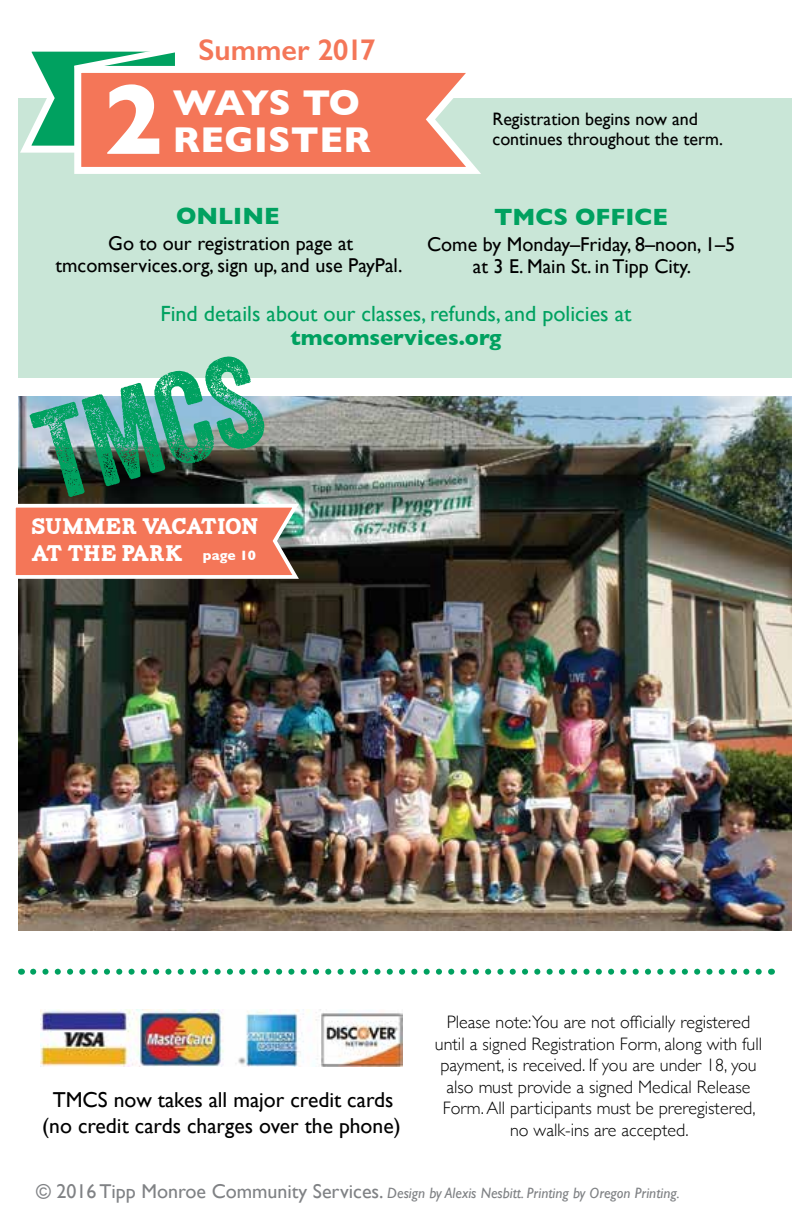
<style>
.page{position:relative;width:792px;height:1224px;background:#fff}
.page>*{position:absolute;margin:0;border:0;box-sizing:border-box;transform-origin:0 0}
.t1{font:125.2px "Veneer Two";color:#00a160}
.t2{font:700 101.2px "Gill Sans";color:#fff}
.t3{font:700 36.6px "Gill Sans";letter-spacing:.01em;color:#fff}
.t4{font:600 30px "Gill Sans";color:#f47658}
.t5{font:700 24px "Gill Sans";color:#00a160}
.t6{font:22.6px/27px "Carton";letter-spacing:-.035em;color:#fff}
.t7{font:22px "Gill Sans";color:#00a160}
.t8{font:700 22px "Gill Sans";color:#00a160}
.t9{font:21.6px/26px "Gill Sans";color:#000;text-align:center}
.t10{font:20px/22px "Gill Sans";color:#000;text-align:center}
.t11{font:300 18px/21.6px "Gill Sans";color:#000;text-align:center}
.t12{font:18px/20px "Gill Sans";color:#000}
.t13{font:italic 15px "Gill Sans";color:#808285}
.s1{font-family:"Gill Sans";font-weight:700;font-size:13.8px}
.s2{font-style:normal;font-size:20px}
</style>
<div class="page">
<div style="left:18px;top:99px;width:774px;height:279px;background:#c9e6d7"></div>
<img style="left:40px;top:1010px;width:363px;height:57px">
<svg style="left:74px;top:72px;width:415px;height:102px"></svg>
<svg style="left:18px;top:51px;width:167px;height:105px"></svg>
<svg style="left:33px;top:969px;width:729px;height:6px"></svg>
<img style="left:18px;top:397px;width:774px;height:533px">
<svg style="left:15px;top:502px;width:287px;height:79px"></svg>
<h2 class="t2" style="left:103px;top:39px;width:62px">2</h2>
<h3 class="t4" style="left:199px;top:32px;width:179px">Summer 2017</h3>
<h3 class="t3" style="left:173px;top:73px;width:189px">WAYS TO</h3>
<h3 class="t3" style="left:173px;top:111px;width:200px">REGISTER</h3>
<p class="t12" style="left:492px;top:109px;width:232px">Registration begins now and continues throughout the term.</p>
<h3 class="t5" style="left:176px;top:197px;width:105px">ONLINE</h3>
<p class="t10" style="left:56px;top:232px;width:348px">Go to our registration page at tmcomservices.org, sign up, and use PayPal.</p>
<h3 class="t5" style="left:494px;top:198px;width:175px">TMCS OFFICE</h3>
<p class="t10" style="left:427px;top:233px;width:309px">Come by Monday–Friday, 8–noon, 1–5 at 3 E. Main St. in Tipp City.</p>
<p class="t7" style="left:160px;top:300px;width:473px">Find details about our classes, refunds, and policies at</p>
<p class="t8" style="left:290px;top:320px;width:213px">tmcomservices.org</p>
<h1 class="t1" style="left:20px;top:385px;width:228px;rotate:-16deg">TMCS</h1>
<p class="t6" style="left:31px;top:513px;width:229px">SUMMER VACATION<br>AT THE PARK <span class="s1">page 10</span></p>
<p class="t9" style="left:42px;top:1087px;width:360px">TMCS now takes all major credit cards (no credit cards charges over the phone)</p>
<p class="t11" style="left:435px;top:1010px;width:329px">Please note:You are not officially registered until a signed Registration Form, along with full payment, is received. If you are under 18, you also must provide a signed Medical Release Form. All participants must be preregistered, no walk-ins are accepted.</p>
<p class="t13" style="left:36px;top:1184px;width:645px"><span class="s2">© 2016 Tipp Monroe Community Services.</span> Design by Alexis Nesbitt. Printing by Oregon Printing.</p>
</div>
